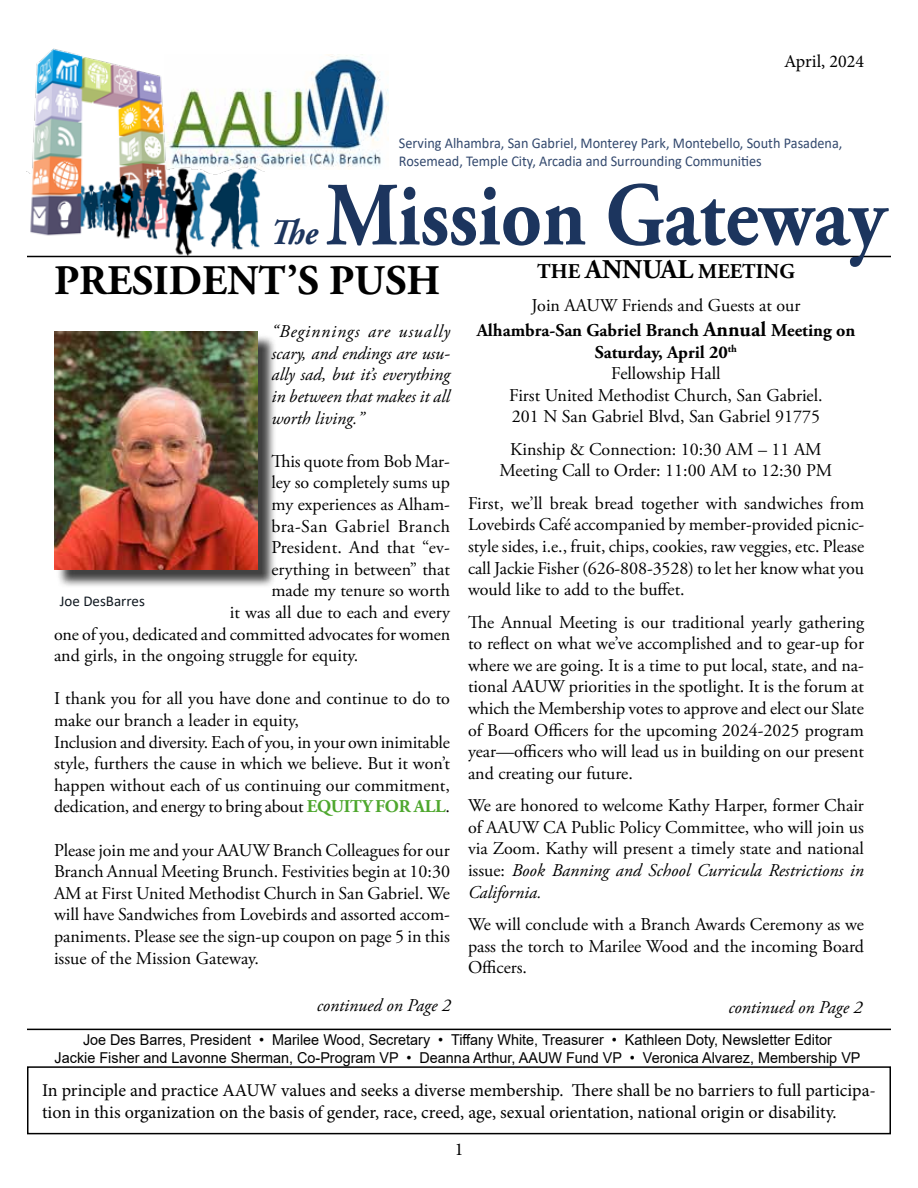
<style>
.page{position:relative;width:918px;height:1188px;background:#fff}
.page>*{position:absolute;margin:0;border:0;box-sizing:border-box;transform-origin:0 0}
.t1{font:700 90px "Adobe Garamond Pro";color:#1c355e;scale:.89 1}
.t2{font:700 42px "Adobe Garamond Pro";color:#000}
.t3{font:italic 700 36px "Adobe Garamond Pro";color:#1c355e;scale:.92 1}
.t4{font:700 21px "Adobe Garamond Pro";color:#000}
.t5{font:18px/21.6px "Adobe Garamond Pro";color:#000;text-align:justify}
.t6{font:18px/21.6px "Minion Pro";color:#000}
.t7{font:italic 18px/21.6px "Adobe Garamond Pro";color:#000;text-align:justify}
.t8{font:700 18px/25.2px "Adobe Garamond Pro";color:#000;text-align:center}
.t9{font:18px "Adobe Garamond Pro";letter-spacing:.025em;color:#000}
.t10{font:15px/18px "Arial";color:#000;text-align:center;scale:.96 1}
.t11{font:15px/18px "Calibri";color:#33496e;scale:.95 1}
.t12{font:15px "Calibri";color:#101820}
.s1{font-size:27px}
.s2{font-weight:400}
.s3{font-size:21px}
.s4{font-weight:700}
.s5{font-style:italic}
.s6{font-weight:700;color:#4ea72e}
</style>
<div class="page">
<div style="left:56px;top:334px;width:221px;height:254px;background:#000;opacity:.75"></div>
<img style="left:54px;top:332px;width:204px;height:238px">
<img style="left:264px;top:55px;width:124px;height:112px">
<img style="left:26px;top:48px;width:238px;height:210px">
<hr style="left:27px;top:256px;width:864px;height:1px;background:#000">
<div style="left:27px;top:1066px;width:864px;height:68px;border:2px solid #000"></div>
<hr style="left:27px;top:1029px;width:864px;height:1px;background:#000">
<p class="t6" style="left:784px;top:51px;width:81px">April, 2024</p>
<p class="t11" style="left:399px;top:134px;width:468px">Serving Alhambra, San Gabriel, Monterey Park, Montebello, South Pasadena,<br>Rosemead, Temple City, Arcadia and Surrounding Communities</p>
<h1 class="t1" style="left:326px;top:163px;width:631px">Mission Gateway</h1>
<h3 class="t3" style="left:270px;top:212px;width:53px">The</h3>
<p class="t4" style="left:537px;top:260px;width:259px">THE <span class="s1">ANNUAL</span> MEETING</p>
<p class="t8" style="left:477px;top:293px;width:380px"><span class="s2">Join AAUW Friends and Guests at our<br></span>Alhambra-San Gabriel Branch <span class="s3">Annual</span> Meeting on</p>
<p class="t5" style="left:509px;top:342px;width:315px;text-align:center"><span class="s4">Saturday, April 20</span><sup>th<br></sup>Fellowship Hall<br>First United Methodist Church, San Gabriel.<br>201 N San Gabriel Blvd, San Gabriel 91775</p>
<p class="t5" style="left:500px;top:439px;width:334px;text-align:center">Kinship &amp; Connection: 10:30 AM – 11 AM<br>Meeting Call to Order: 11:00 AM to 12:30 PM</p>
<p class="t5" style="left:468px;top:493px;width:398px">First, we’ll break bread together with sandwiches from Lovebirds Café accompanied by member-provided picnic&shy;style sides, i.e., fruit, chips, cookies, raw veggies, etc. Please call Jackie Fisher (626-808-3528) to let her know what you would like to add to the buffet.</p>
<p class="t5" style="left:468px;top:612px;width:398px">The Annual Meeting is our traditional yearly gathering to reflect on what we’ve accomplished and to gear-up for where we are going. It is a time to put local, state, and na&shy;tional AAUW priorities in the spotlight. It is the forum at which the Membership votes to approve and elect our Slate of Board Officers for the upcoming 2024-2025 program year—officers who will lead us in building on our present and creating our future.</p>
<p class="t5" style="left:468px;top:795px;width:397px">We are honored to welcome Kathy Harper, former Chair of AAUW CA Public Policy Committee, who will join us via Zoom. Kathy will present a timely state and national issue: <span class="s5">Book Banning and School Curricula Restrictions in California.</span></p>
<p class="t5" style="left:468px;top:914px;width:397px">We will conclude with a Branch Awards Ceremony as we pass the torch to Marilee Wood and the incoming Board Officers.</p>
<h2 class="t2" style="left:54px;top:256px;width:388px">PRESIDENT’S PUSH</h2>
<p class="t7" style="left:271px;top:321px;width:180px">“Beginnings are usually scary, and endings are usu&shy;ally sad, but it’s everything in between that makes it all worth living.”</p>
<p class="t5" style="left:271px;top:451px;width:180px">This quote from Bob Mar-</p>
<p class="t5" style="left:271px;top:473px;width:180px">ley so completely sums up</p>
<p class="t5" style="left:271px;top:494px;width:180px">my experiences as Alham-</p>
<p class="t9" style="left:271px;top:515px;width:180px">bra-San Gabriel Branch</p>
<p class="t5" style="left:271px;top:537px;width:180px">President. And that “ev-</p>
<p class="t5" style="left:271px;top:559px;width:180px">erything in between” that</p>
<p class="t5" style="left:271px;top:581px;width:180px">made my tenure so worth</p>
<p class="t5" style="left:230px;top:602px;width:222px">it was all due to each and every</p>
<p class="t5" style="left:54px;top:624px;width:398px">one of you, dedicated and committed advocates for women</p>
<p class="t5" style="left:54px;top:645px;width:306px">and girls, in the ongoing struggle for equity.</p>
<p class="t5" style="left:54px;top:689px;width:398px;text-align:left">I thank you for all you have done and continue to do to make our branch a leader in equity,<br>Inclusion and diversity. Each of you, in your own inimitable style, furthers the cause in which we believe. But it won’t happen without each of us continuing our commitment, dedication, and energy to bring about <span class="s6">EQUITY FOR ALL</span>.</p>
<p class="t5" style="left:54px;top:840px;width:398px">Please join me and your AAUW Branch Colleagues for our Branch Annual Meeting Brunch. Festivities begin at 10:30<br>AM at First United Methodist Church in San Gabriel. We will have Sandwiches from Lovebirds and assorted accom&shy;paniments. Please see the sign-up coupon on page 5 in this issue of the Mission Gateway.</p>
<p class="t12" style="left:60px;top:591px;width:87px">Joe DesBarres</p>
<p class="t7" style="left:317px;top:995px;width:136px">continued on Page 2</p>
<p class="t7" style="left:728px;top:997px;width:136px">continued on Page 2</p>
<p class="t10" style="left:55px;top:1030px;width:841px">Joe Des Barres, President • Marilee Wood, Secretary • Tiffany White, Treasurer • Kathleen Doty, Newsletter Editor<br>Jackie Fisher and Lavonne Sherman, Co-Program VP • Deanna Arthur, AAUW Fund VP • Veronica Alvarez, Membership VP</p>
<p class="t6" style="left:42px;top:1080px;width:836px">In principle and practice AAUW values and seeks a diverse membership. There shall be no barriers to full participa&shy;tion in this organization on the basis of gender, race, creed, age, sexual orientation, national origin or disability.</p>
<p class="t6" style="left:455px;top:1138px;width:10px">1</p>
</div>
